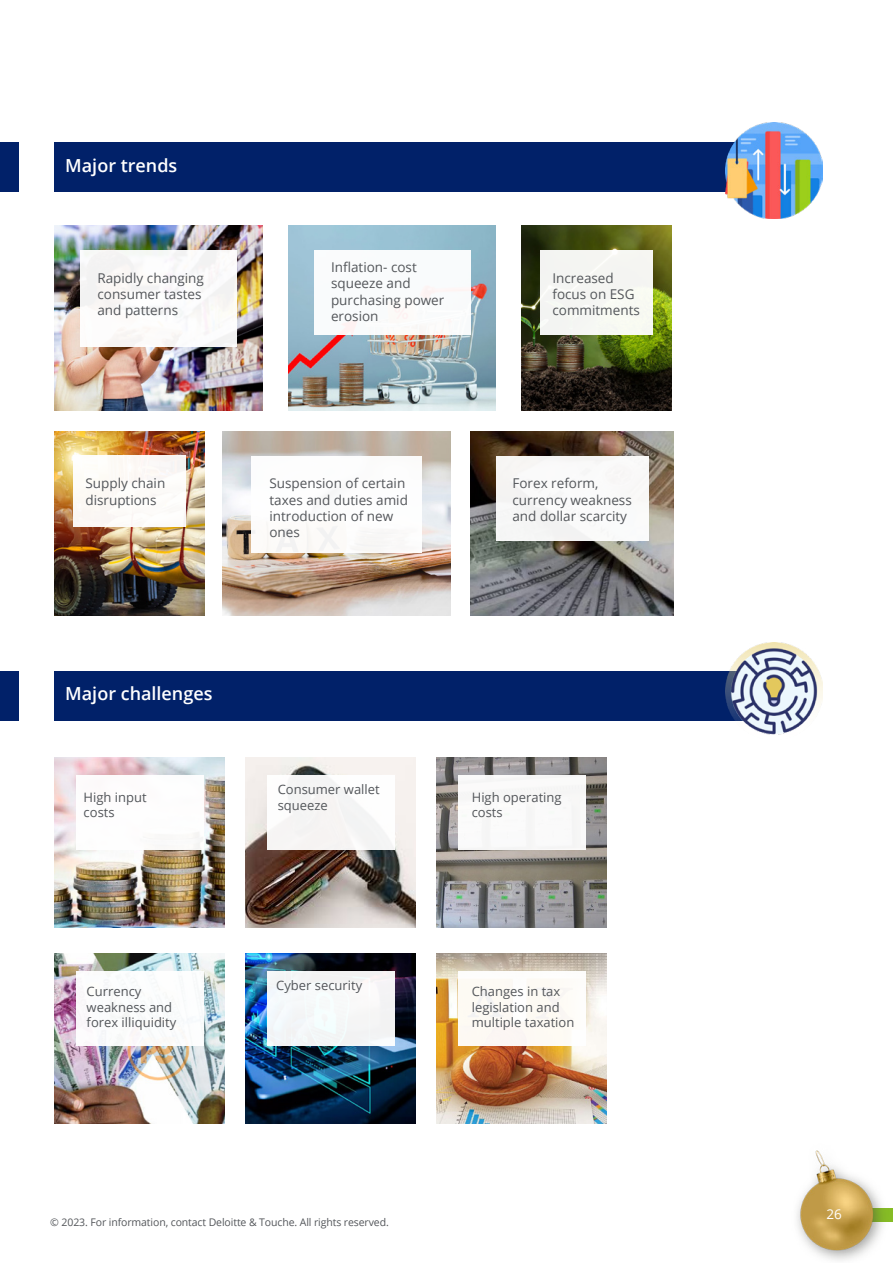
<style>
.page{position:relative;width:893px;height:1263px;background:#fff}
.page>*{position:absolute;margin:0;border:0;box-sizing:border-box;transform-origin:0 0}
.t1{font:600 18px "Open Sans";color:#fff}
.t2{font:13.5px/16.2px "Open Sans";color:#53565a}
.t3{font:13.5px "Open Sans";color:#fff}
.t4{font:13.05px/15.6px "Open Sans";color:#53565a}
.t5{font:10.5px "Open Sans";letter-spacing:-.01em;color:#53565a}
</style>
<div class="page">
<div style="left:859px;top:1208px;width:34px;height:13px;background:#86bc25"></div>
<img style="left:797px;top:1150px;width:91px;height:111px">
<div style="left:54px;top:143px;width:704px;height:49px;background:#012169"></div>
<div style="left:54px;top:671px;width:704px;height:49px;background:#012169"></div>
<div style="left:0;top:143px;width:18px;height:49px;background:#012169"></div>
<div style="left:0;top:671px;width:18px;height:49px;background:#012169"></div>
<img style="left:726px;top:122px;width:96px;height:97px">
<img style="left:726px;top:643px;width:96px;height:92px">
<img style="left:55px;top:757px;width:170px;height:170px">
<img style="left:55px;top:953px;width:170px;height:170px">
<img style="left:55px;top:432px;width:149px;height:184px">
<img style="left:246px;top:757px;width:170px;height:170px">
<img style="left:246px;top:953px;width:170px;height:170px">
<img style="left:223px;top:432px;width:227px;height:184px">
<img style="left:437px;top:757px;width:170px;height:170px">
<img style="left:437px;top:953px;width:170px;height:170px">
<img style="left:522px;top:226px;width:149px;height:184px">
<img style="left:471px;top:432px;width:202px;height:184px">
<div style="left:76px;top:775px;width:127px;height:75px;background:#fff"></div>
<div style="left:76px;top:971px;width:127px;height:75px;background:#fff"></div>
<div style="left:73px;top:456px;width:113px;height:71px;background:#fdfaf7"></div>
<div style="left:267px;top:775px;width:128px;height:75px;background:#f6f5f5"></div>
<div style="left:267px;top:971px;width:128px;height:75px;background:#f4f6f8"></div>
<div style="left:251px;top:456px;width:171px;height:96px;background:#fff"></div>
<div style="left:458px;top:775px;width:128px;height:75px;background:#fff"></div>
<div style="left:458px;top:971px;width:128px;height:75px;background:#fdfaf4"></div>
<div style="left:540px;top:250px;width:112px;height:85px;background:#f5f5f2"></div>
<div style="left:496px;top:456px;width:152px;height:84px;background:#fff"></div>
<img style="left:55px;top:226px;width:207px;height:184px">
<img style="left:288px;top:226px;width:208px;height:184px">
<div style="left:81px;top:250px;width:156px;height:96px;background:#fff"></div>
<div style="left:314px;top:250px;width:156px;height:85px;background:#fff"></div>
<h1 class="t1" style="left:65px;top:153px;width:114px">Major trends</h1>
<p class="t2" style="left:97px;top:269px;width:108px">Rapidly changing consumer tastes and patterns</p>
<p class="t2" style="left:331px;top:259px;width:115px">Inflation- cost squeeze and purchasing power erosion</p>
<p class="t2" style="left:552px;top:269px;width:89px">Increased focus on ESG commitments</p>
<p class="t2" style="left:85px;top:475px;width:81px">Supply chain disruptions</p>
<p class="t2" style="left:269px;top:475px;width:140px">Suspension of certain taxes and duties amid introduction of new ones</p>
<h1 class="t1" style="left:65px;top:681px;width:149px">Major challenges</h1>
<p class="t4" style="left:84px;top:789px;width:65px">High input costs</p>
<p class="t4" style="left:278px;top:781px;width:103px">Consumer wallet squeeze</p>
<p class="t2" style="left:512px;top:475px;width:121px">Forex reform, currency weakness and dollar scarcity</p>
<p class="t4" style="left:472px;top:789px;width:91px">High operating costs</p>
<p class="t4" style="left:87px;top:983px;width:91px">Currency weakness and forex illiquidity</p>
<p class="t4" style="left:276px;top:977px;width:87px">Cyber security</p>
<p class="t4" style="left:472px;top:983px;width:104px">Changes in tax legislation and multiple taxation</p>
<p class="t5" style="left:50px;top:1215px;width:340px">© 2023. For information, contact Deloitte &amp; Touche. All rights reserved.</p>
<p class="t3" style="left:826px;top:1205px;width:17px">26</p>
</div>
